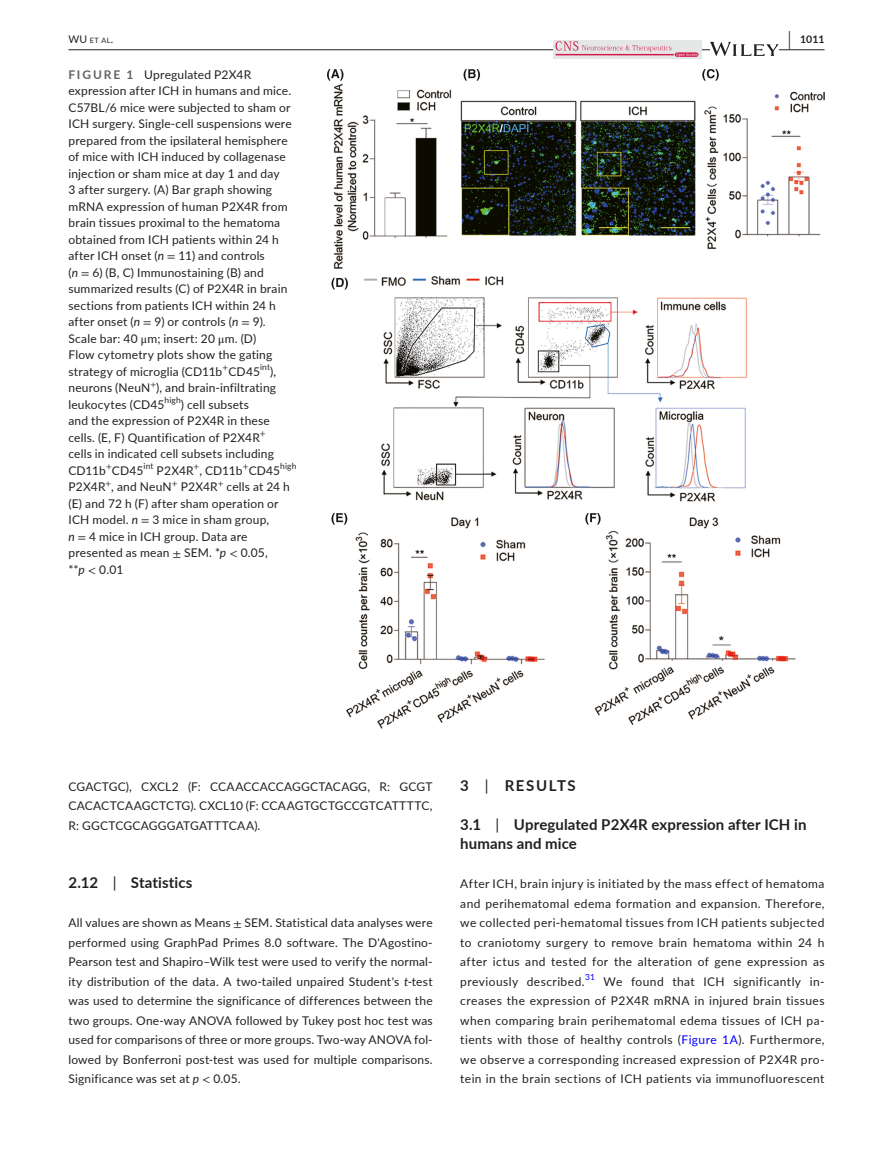
<style>
.page{position:relative;width:893px;height:1174px;background:#fff}
.page>*{position:absolute;margin:0;border:0;box-sizing:border-box;transform-origin:0 0}
.t1{font:700 15px/19.5px "Lato";letter-spacing:.005em;color:#231f20}
.t2{font:700 15px "Lato";letter-spacing:.105em;color:#231f20}
.t3{font:12px/16.5px "Lato";letter-spacing:.015em;color:#231f20}
.t4{font:700 10.5px "Lato";color:#231f20}
.t5{font:8.4px "Lato";letter-spacing:.02em;color:#231f20}
.t6{font:8.4px "STIX";color:#231f20}
.t7{font:7.35px "Lato";color:#231f20}
.s1{font-size:10.5px}
.s2{font-size:19.5px}
.s3{font-weight:700;color:#636366}
.s4{font-style:italic}
.s5{font-family:"STIX"}
.s6{font-weight:400}
.s7{color:#00f}
</style>
<div class="page">
<hr style="left:68px;top:49px;width:756px;height:1px;background:#231f20">
<div style="left:553px;top:40px;width:148px;height:18px;background:#e5e6e6"></div>
<svg style="left:555px;top:41px;width:142px;height:16px"></svg>
<svg style="left:710px;top:42px;width:69px;height:14px"></svg>
<img style="left:327px;top:69px;width:497px;height:659px">
<p class="t7" style="left:68px;top:35px;width:46px"><span class="s1">WU</span> et al<span class="s1">.</span></p>
<p class="t4" style="left:789px;top:31px;width:37px"><span class="s2">|</span> 1011</p>
<p class="t3" style="left:68px;top:66px;width:225px"><span class="s3">FIGURE 1</span> Upregulated P2X4R expression after ICH in humans and mice.<br>C57BL/6 mice were subjected to sham or ICH surgery. Single-cell suspensions were prepared from the ipsilateral hemisphere of mice with ICH induced by collagenase injection or sham mice at day 1 and day<br>3 after surgery. (A) Bar graph showing mRNA expression of human P2X4R from brain tissues proximal to the hematoma obtained from ICH patients within 24 h after ICH onset (<span class="s4">n</span> <span class="s5">=</span> 11) and controls<br>(<span class="s4">n</span> <span class="s5">=</span> 6) (B, C) Immunostaining (B) and summarized results (C) of P2X4R in brain sections from patients ICH within 24 h after onset (<span class="s4">n</span> <span class="s5">=</span> 9) or controls (<span class="s4">n</span> <span class="s5">=</span> 9).<br>Scale bar: 40 <span class="s5">μ</span>m; insert: 20 <span class="s5">μ</span>m. (D)<br>Flow cytometry plots show the gating strategy of microglia (CD11b</p>
<p class="t6" style="left:223px;top:362px;width:7px">+</p>
<p class="t3" style="left:229px;top:363px;width:33px">CD45</p>
<p class="t5" style="left:260px;top:361px;width:12px">int</p>
<p class="t3" style="left:270px;top:363px;width:7px">),</p>
<p class="t3" style="left:68px;top:379px;width:83px">neurons (NeuN</p>
<p class="t6" style="left:151px;top:378px;width:7px">+</p>
<p class="t3" style="left:68px;top:379px;width:209px;text-indent:88px">), and brain-infiltrating leukocytes (CD45</p>
<p class="t5" style="left:165px;top:394px;width:18px">high</p>
<p class="t3" style="left:68px;top:396px;width:203px;text-indent:112px">) cell subsets and the expression of P2X4R in these cells. (E, F) Quantification of P2X4R</p>
<p class="t6" style="left:260px;top:428px;width:7px">+</p>
<p class="t3" style="left:68px;top:445px;width:207px">cells in indicated cell subsets including<br>CD11b</p>
<p class="t6" style="left:106px;top:461px;width:7px">+</p>
<p class="t3" style="left:112px;top:462px;width:33px">CD45</p>
<p class="t5" style="left:143px;top:460px;width:12px">int</p>
<p class="t3" style="left:157px;top:462px;width:39px">P2X4R</p>
<p class="t6" style="left:194px;top:461px;width:7px">+</p>
<p class="t3" style="left:199px;top:462px;width:45px">, CD11b</p>
<p class="t6" style="left:243px;top:461px;width:7px">+</p>
<p class="t3" style="left:249px;top:462px;width:33px">CD45</p>
<p class="t5" style="left:280px;top:460px;width:18px">high</p>
<p class="t3" style="left:68px;top:478px;width:39px">P2X4R</p>
<p class="t6" style="left:105px;top:477px;width:7px">+</p>
<p class="t3" style="left:111px;top:478px;width:62px">, and NeuN</p>
<p class="t6" style="left:172px;top:477px;width:7px">+</p>
<p class="t3" style="left:181px;top:478px;width:39px">P2X4R</p>
<p class="t6" style="left:218px;top:477px;width:7px">+</p>
<p class="t3" style="left:68px;top:478px;width:223px;text-indent:158px">cells at 24 h (E) and 72 h (F) after sham operation or<br>ICH model. <span class="s4">n</span> <span class="s5">=</span> 3 mice in sham group,<br><span class="s4">n</span> <span class="s5">=</span> 4 mice in ICH group. Data are presented as mean <span class="s5">±</span> SEM. *<span class="s4">p</span> <span class="s5">&lt;</span> 0.05,<br>**<span class="s4">p</span> <span class="s5">&lt;</span> 0.01</p>
<p class="t3" style="left:68px;top:776px;width:366px;line-height:19.5px;text-align:justify">CGACTGC), CXCL2 (F: CCAACCACCAGGCTACAGG, R: GCGT CACACTCAAGCTCTG). CXCL10 (F: CCAAGTGCTGCCGTCATTTTC, R: GGCTCGCAGGGATGATTTCAA).</p>
<p class="t1" style="left:68px;top:872px;width:126px">2.12 <span class="s6">|</span> Statistics</p>
<p class="t3" style="left:68px;top:912px;width:366px;line-height:19.5px;text-align:justify">All values are shown as Means <span class="s5">±</span> SEM. Statistical data analyses were performed using GraphPad Primes 8.0 software. The D'Agostino-Pearson test and Shapiro–Wilk test were used to verify the normal&shy;ity distribution of the data. A two-tailed unpaired Student's <span class="s4">t</span>-test was used to determine the significance of differences between the two groups. One-way ANOVA followed by Tukey post hoc test was used for comparisons of three or more groups. Two-way ANOVA fol&shy;lowed by Bonferroni post-test was used for multiple comparisons.<br>Significance was set at <span class="s4">p</span> <span class="s5">&lt;</span> 0.05.</p>
<p class="t2" style="left:460px;top:774px;width:117px">3 <span class="s6">|</span> RESULTS</p>
<p class="t1" style="left:460px;top:814px;width:348px">3.1 <span class="s6">|</span> Upregulated P2X4R expression after ICH in humans and mice</p>
<p class="t3" style="left:460px;top:873px;width:366px;line-height:19.5px;text-align:justify">After ICH, brain injury is initiated by the mass effect of hematoma and perihematomal edema formation and expansion. Therefore, we collected peri-hematomal tissues from ICH patients subjected to craniotomy surgery to remove brain hematoma within 24 h after ictus and tested for the alteration of gene expression as previously described.<sup>31</sup> We found that ICH significantly in&shy;creases the expression of P2X4R mRNA in injured brain tissues when comparing brain perihematomal edema tissues of ICH pa&shy;tients with those of healthy controls (<span class="s7">Figure 1A</span>). Furthermore, we observe a corresponding increased expression of P2X4R pro&shy;tein in the brain sections of ICH patients via immunofluorescent</p>
</div>
